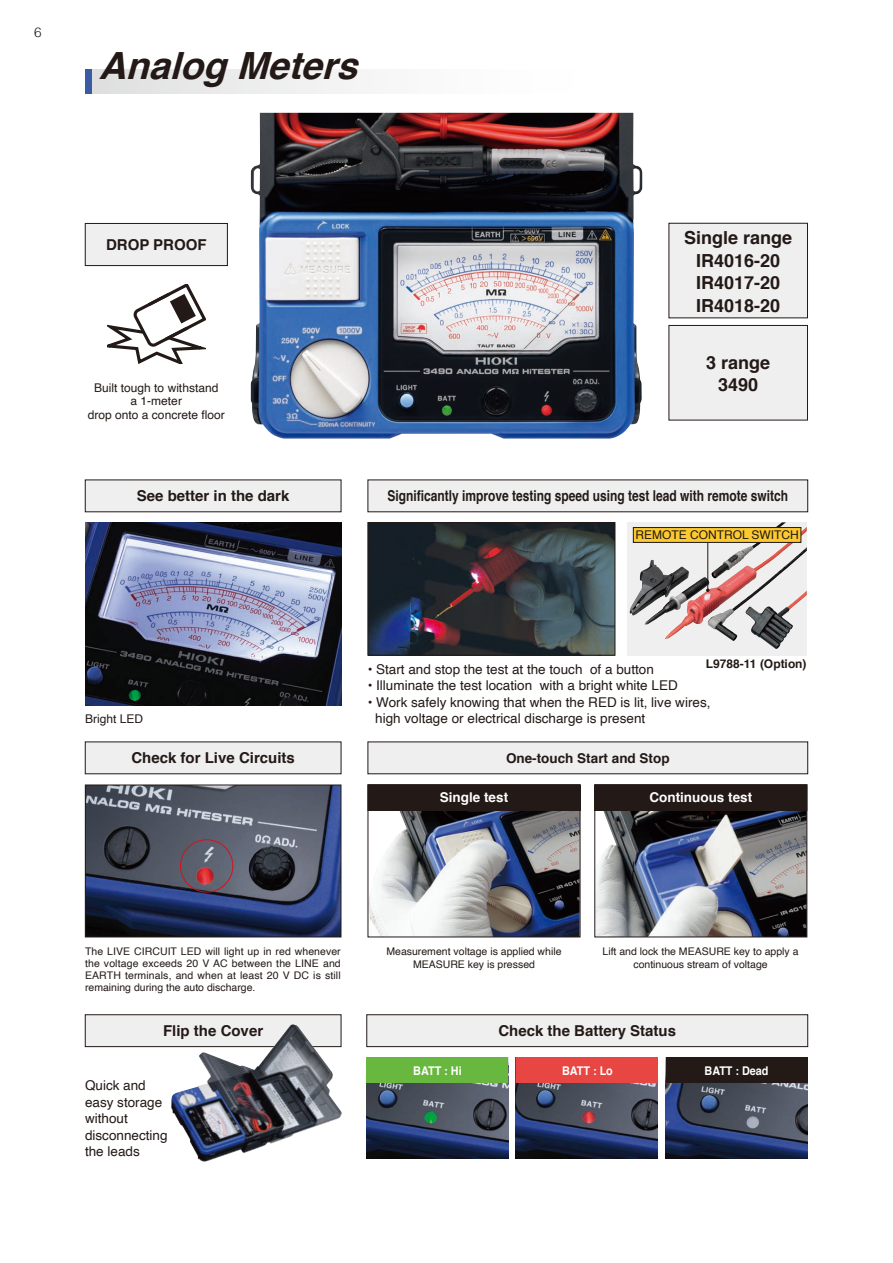
<style>
.page{position:relative;width:893px;height:1263px;background:#fff}
.page>*{position:absolute;margin:0;border:0;box-sizing:border-box;transform-origin:0 0}
.t1{font:italic 700 37.5px "Helvetica";color:#231916}
.t2{font:700 18px/22.5px "Helvetica";color:#231916;text-align:center}
.t3{font:700 15px "Helvetica";color:#231916}
.t4{font:700 15px "Helvetica";color:#231916;scale:.8 1}
.t5{font:13.5px/16.5px "Helvetica";color:#231916}
.t6{font:700 13.5px "Helvetica";color:#fff}
.t7{font:700 13.5px "Helvetica";color:#231916}
.t8{font:300 13.5px "Helvetica";color:#231916}
.t9{font:12px/13.5px "Helvetica";color:#231916;text-align:center}
.t10{font:700 12px "Helvetica";color:#fff;scale:.9 1}
.t11{font:700 12px "Helvetica";color:#231916}
.t12{font:10.5px/12px "Helvetica";color:#231916;text-align:center}
</style>
<div class="page">
<div style="left:85px;top:70px;width:736px;height:24px;background:linear-gradient(to right,#e3e4e5,#fff)"></div>
<div style="left:85px;top:70px;width:6px;height:24px;background:#3b5ca4"></div>
<img style="left:251px;top:113px;width:391px;height:326px">
<div style="left:669px;top:223px;width:138px;height:95px;background:#efeff0"></div>
<div style="left:669px;top:223px;width:139px;height:95px;border:1px solid #231916"></div>
<div style="left:669px;top:325px;width:138px;height:95px;background:#efeff0"></div>
<div style="left:669px;top:325px;width:139px;height:95px;border:1px solid #231916"></div>
<div style="left:85px;top:480px;width:256px;height:32px;background:#efeff0"></div>
<img style="left:85px;top:522px;width:256px;height:184px">
<div style="left:368px;top:480px;width:440px;height:32px;background:#efeff0"></div>
<img style="left:370px;top:524px;width:243px;height:129px">
<div style="left:368px;top:522px;width:247px;height:133px;border:1px solid #231916"></div>
<svg style="left:627px;top:522px;width:180px;height:133px;fill:#efeff0"></svg>
<img style="left:673px;top:522px;width:113px;height:107px">
<div style="left:633px;top:527px;width:168px;height:15px;background:#fcc92e"></div>
<div style="left:633px;top:527px;width:168px;height:16px;border:1px solid #231916"></div>
<hr style="left:707px;top:543px;width:1px;height:47px;background:#231916">
<div style="left:368px;top:742px;width:440px;height:32px;background:#efeff0"></div>
<div style="left:85px;top:742px;width:256px;height:32px;background:#efeff0"></div>
<img style="left:370px;top:811px;width:208px;height:124px">
<div style="left:368px;top:785px;width:212px;height:152px;border:1px solid #231916"></div>
<img style="left:87px;top:787px;width:252px;height:148px">
<div style="left:85px;top:785px;width:256px;height:152px;border:1px solid #231916"></div>
<div style="left:368px;top:785px;width:212px;height:25px;background:#231916"></div>
<div style="left:368px;top:784px;width:212px;height:27px;border:1px solid #231916"></div>
<img style="left:597px;top:811px;width:208px;height:124px">
<div style="left:595px;top:785px;width:212px;height:152px;border:1px solid #231916"></div>
<div style="left:595px;top:785px;width:212px;height:25px;background:#231916"></div>
<div style="left:595px;top:784px;width:212px;height:27px;border:1px solid #231916"></div>
<div style="left:180px;top:839px;width:53px;height:53px;border:1px solid #d1131c;border-radius:50%"></div>
<div style="left:367px;top:1015px;width:441px;height:31px;background:#efeff0"></div>
<div style="left:367px;top:1014px;width:441px;height:33px;border:1px solid #231916"></div>
<img style="left:367px;top:1083px;width:141px;height:75px">
<div style="left:367px;top:1057px;width:141px;height:26px;background:#68b83f"></div>
<img style="left:516px;top:1083px;width:141px;height:75px">
<div style="left:516px;top:1057px;width:142px;height:26px;background:#e84643"></div>
<img style="left:666px;top:1083px;width:141px;height:75px">
<div style="left:666px;top:1057px;width:141px;height:26px;background:#231916"></div>
<div style="left:85px;top:1015px;width:256px;height:31px;background:#efeff0"></div>
<div style="left:85px;top:1014px;width:256px;height:33px;border:1px solid #231916"></div>
<svg style="left:108px;top:284px;width:97px;height:79px"></svg>
<div style="left:85px;top:223px;width:142px;height:43px;background:#efeff0"></div>
<div style="left:85px;top:223px;width:143px;height:43px;border:1px solid #231916"></div>
<img style="left:171px;top:1024px;width:171px;height:138px">
<p class="t8" style="left:34px;top:21px;width:9px">6</p>
<h1 class="t1" style="left:99px;top:36px;width:276px">AnalogMeters</h1>
<h3 class="t3" style="left:106px;top:232px;width:102px">DROP PROOF</h3>
<p class="t9" style="left:88px;top:381px;width:138px">Built tough to withstand<br>a 1-meter<br>drop onto a concrete floor</p>
<h3 class="t3" style="left:137px;top:484px;width:154px">See better in the dark</h3>
<p class="t9" style="left:85px;top:713px;width:60px">Bright LED</p>
<h2 class="t2" style="left:684px;top:227px;width:110px">Single range<br>IR4016-20<br>IR4017-20<br>IR4018-20</h2>
<h2 class="t2" style="left:706px;top:351px;width:66px">3 range<br>3490</h2>
<h3 class="t4" style="left:387px;top:484px;width:502px">Significantly improve testing speed using test lead with remote switch</h3>
<p class="t9" style="left:635px;top:529px;width:165px">REMOTE CONTROL SWITCH</p>
<p class="t11" style="left:706px;top:654px;width:102px">L9788-11 (Option)</p>
<p class="t5" style="left:368px;top:661px;width:288px">• Start and stop the test at the touch of a button</p>
<p class="t5" style="left:368px;top:677px;width:312px">• Illuminate the test location with a bright white LED</p>
<p class="t5" style="left:375px;top:694px;width:337px;text-indent:-8px">• Work safely knowing that when the RED is lit, live wires, high voltage or electrical discharge is present</p>
<h3 class="t3" style="left:131px;top:746px;width:165px">Check for Live Circuits</h3>
<p class="t7" style="left:506px;top:747px;width:165px">One-touch Start and Stop</p>
<p class="t6" style="left:440px;top:787px;width:70px">Single test</p>
<p class="t6" style="left:649px;top:787px;width:104px">Continuous test</p>
<p class="t12" style="left:85px;top:945px;width:257px;text-align:justify">The LIVE CIRCUIT LED will light up in red whenever the voltage exceeds 20 V AC between the LINE and EARTH terminals, and when at least 20 V DC is still remaining during the auto discharge.</p>
<h3 class="t3" style="left:163px;top:1019px;width:102px">Flip the Cover</h3>
<p class="t5" style="left:85px;top:1077px;width:84px">Quick and easy storage without disconnecting the leads</p>
<p class="t12" style="left:386px;top:945px;width:177px;line-height:13.5px">Measurement voltage is applied while<br>MEASURE key is pressed</p>
<p class="t12" style="left:602px;top:945px;width:198px;line-height:13.5px">Lift and lock the MEASURE key to apply a continuous stream of voltage</p>
<h3 class="t3" style="left:498px;top:1019px;width:179px">Check the Battery Status</h3>
<p class="t10" style="left:413px;top:1060px;width:55px">BATT : Hi</p>
<p class="t10" style="left:562px;top:1060px;width:58px">BATT : Lo</p>
<p class="t10" style="left:705px;top:1060px;width:73px">BATT : Dead</p>
</div>
